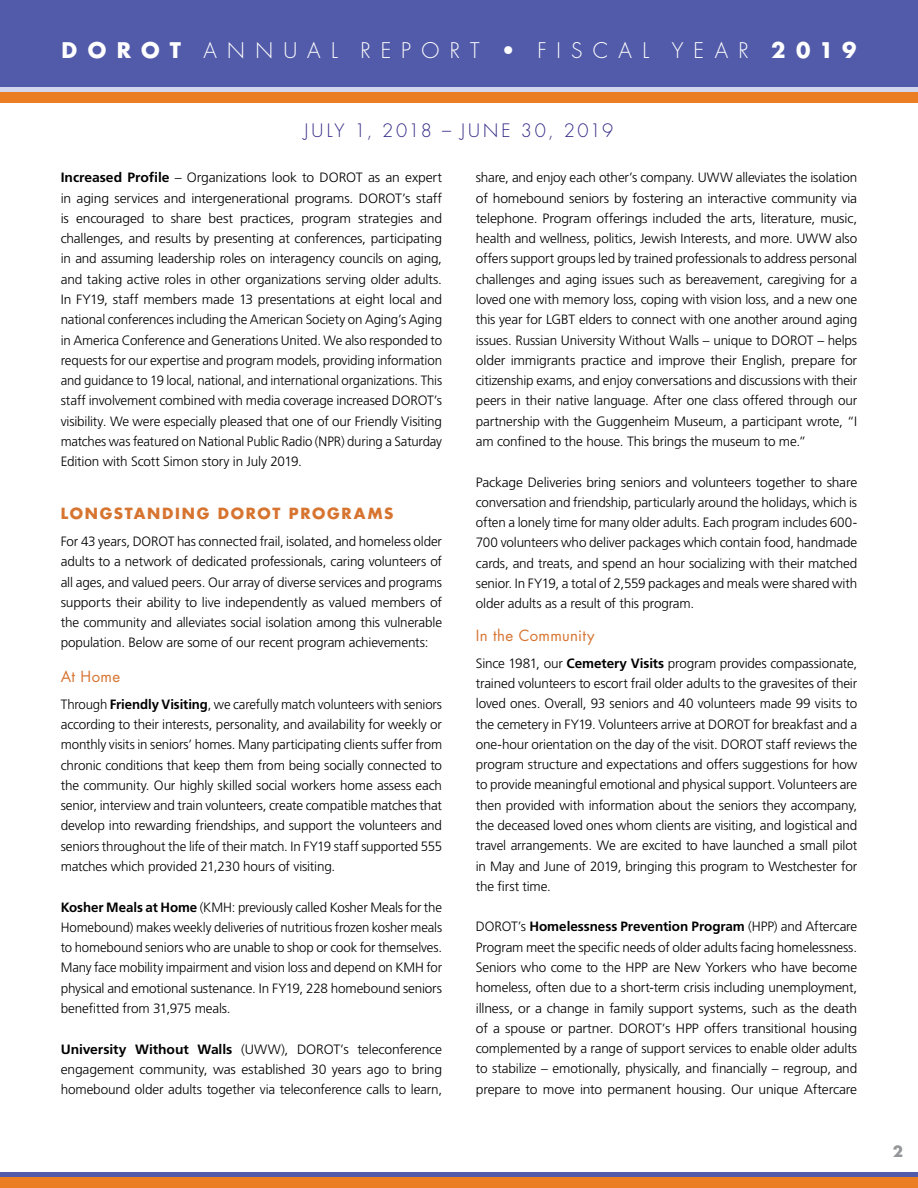
<style>
.page{position:relative;width:918px;height:1188px;background:#fff}
.page>*{position:absolute;margin:0;border:0;box-sizing:border-box;transform-origin:0 0}
.t1{font:300 21px "Futura Std";letter-spacing:.495em;color:#fff}
.t2{font:300 18px "Futura Std";letter-spacing:.15em;color:#332a86}
.t3{font:700 15px "Futura Std";letter-spacing:.115em;color:#d67430}
.t4{font:15px "Futura Std";letter-spacing:.025em;color:#d67430}
.t5{font:700 15px "Futura Std";color:#939598}
.t6{font:300 13.5px/20.2px "Frutiger CE";letter-spacing:-.015em;color:#000;text-align:justify}
.s1{font-weight:700}
</style>
<div class="page">
<div style="left:0;top:0;width:918px;height:87px;background:#525ba9"></div>
<svg style="left:0;top:87px;width:918px;height:6px;background:#d7c7ca"></svg>
<div style="left:0;top:93px;width:918px;height:10px;background:#eb7e23"></div>
<svg style="left:0;top:1173px;width:918px;height:5px;background:#70628e"></svg>
<div style="left:0;top:1178px;width:918px;height:10px;background:#eb7e23"></div>
<h1 class="t1" style="left:62px;top:37px;width:797px"><span class="s1">DOROT</span> ANNUAL REPORT • FISCAL YEAR <span class="s1">2019</span></h1>
<h2 class="t2" style="left:305px;top:120px;width:310px">JULY 1, 2018 – JUNE 30, 2019</h2>
<p class="t6" style="left:61px;top:167px;width:383px"><span class="s1">Increased Profile</span> – Organizations look to DOROT as an expert in aging services and intergenerational programs. DOROT’s staff is encouraged to share best practices, program strategies and challenges, and results by presenting at conferences, participating in and assuming leadership roles on interagency councils on aging, and taking active roles in other organizations serving older adults.<br>In FY19, staff members made 13 presentations at eight local and national conferences including the American Society on Aging’s Aging in America Conference and Generations United. We also responded to requests for our expertise and program models, providing information and guidance to 19 local, national, and international organizations. This staff involvement combined with media coverage increased DOROT’s visibility. We were especially pleased that one of our Friendly Visiting matches was featured on National Public Radio (NPR) during a Saturday Edition with Scott Simon story in July 2019.</p>
<p class="t3" style="left:61px;top:503px;width:334px">LONGSTANDING DOROT PROGRAMS</p>
<p class="t6" style="left:61px;top:531px;width:383px">For 43 years, DOROT has connected frail, isolated, and homeless older adults to a network of dedicated professionals, caring volunteers of all ages, and valued peers. Our array of diverse services and programs supports their ability to live independently as valued members of the community and alleviates social isolation among this vulnerable population. Below are some of our recent program achievements:</p>
<p class="t4" style="left:61px;top:667px;width:61px">At Home</p>
<p class="t6" style="left:61px;top:694px;width:383px">Through <span class="s1">Friendly Visiting</span>, we carefully match volunteers with seniors according to their interests, personality, and availability for weekly or monthly visits in seniors’ homes. Many participating clients suffer from chronic conditions that keep them from being socially connected to the community. Our highly skilled social workers home assess each senior, interview and train volunteers, create compatible matches that develop into rewarding friendships, and support the volunteers and seniors throughout the life of their match. In FY19 staff supported 555 matches which provided 21,230 hours of visiting.</p>
<p class="t6" style="left:61px;top:897px;width:383px"><span class="s1">Kosher Meals at Home</span> (KMH: previously called Kosher Meals for the Homebound) makes weekly deliveries of nutritious frozen kosher meals to homebound seniors who are unable to shop or cook for themselves.<br>Many face mobility impairment and vision loss and depend on KMH for physical and emotional sustenance. In FY19, 228 homebound seniors benefitted from 31,975 meals.</p>
<p class="t6" style="left:61px;top:1039px;width:383px"><span class="s1">University Without Walls</span> (UWW), DOROT’s teleconference engagement community, was established 30 years ago to bring homebound older adults together via teleconference calls to learn,</p>
<p class="t6" style="left:476px;top:167px;width:383px">share, and enjoy each other’s company. UWW alleviates the isolation of homebound seniors by fostering an interactive community via telephone. Program offerings included the arts, literature, music, health and wellness, politics, Jewish Interests, and more. UWW also offers support groups led by trained professionals to address personal challenges and aging issues such as bereavement, caregiving for a loved one with memory loss, coping with vision loss, and a new one this year for LGBT elders to connect with one another around aging issues. Russian University Without Walls – unique to DOROT – helps older immigrants practice and improve their English, prepare for citizenship exams, and enjoy conversations and discussions with their peers in their native language. After one class offered through our partnership with the Guggenheim Museum, a participant wrote, “I am confined to the house. This brings the museum to me.”</p>
<p class="t6" style="left:476px;top:472px;width:383px">Package Deliveries bring seniors and volunteers together to share conversation and friendship, particularly around the holidays, which is often a lonely time for many older adults. Each program includes 600- 700 volunteers who deliver packages which contain food, handmade cards, and treats, and spend an hour socializing with their matched senior. In FY19, a total of 2,559 packages and meals were shared with older adults as a result of this program.</p>
<p class="t4" style="left:476px;top:626px;width:120px">In the Community</p>
<p class="t6" style="left:476px;top:653px;width:383px">Since 1981, our <span class="s1">Cemetery Visits</span> program provides compassionate, trained volunteers to escort frail older adults to the gravesites of their loved ones. Overall, 93 seniors and 40 volunteers made 99 visits to the cemetery in FY19. Volunteers arrive at DOROT for breakfast and a one-hour orientation on the day of the visit. DOROT staff reviews the program structure and expectations and offers suggestions for how to provide meaningful emotional and physical support. Volunteers are then provided with information about the seniors they accompany, the deceased loved ones whom clients are visiting, and logistical and travel arrangements. We are excited to have launched a small pilot in May and June of 2019, bringing this program to Westchester for the first time.</p>
<p class="t6" style="left:476px;top:916px;width:383px">DOROT’s <span class="s1">Homelessness Prevention Program</span> (HPP) and Aftercare Program meet the specific needs of older adults facing homelessness.<br>Seniors who come to the HPP are New Yorkers who have become homeless, often due to a short-term crisis including unemployment, illness, or a change in family support systems, such as the death of a spouse or partner. DOROT’s HPP offers transitional housing complemented by a range of support services to enable older adults to stabilize – emotionally, physically, and financially – regroup, and prepare to move into permanent housing. Our unique Aftercare</p>
<p class="t5" style="left:893px;top:1142px;width:12px">2</p>
</div>
